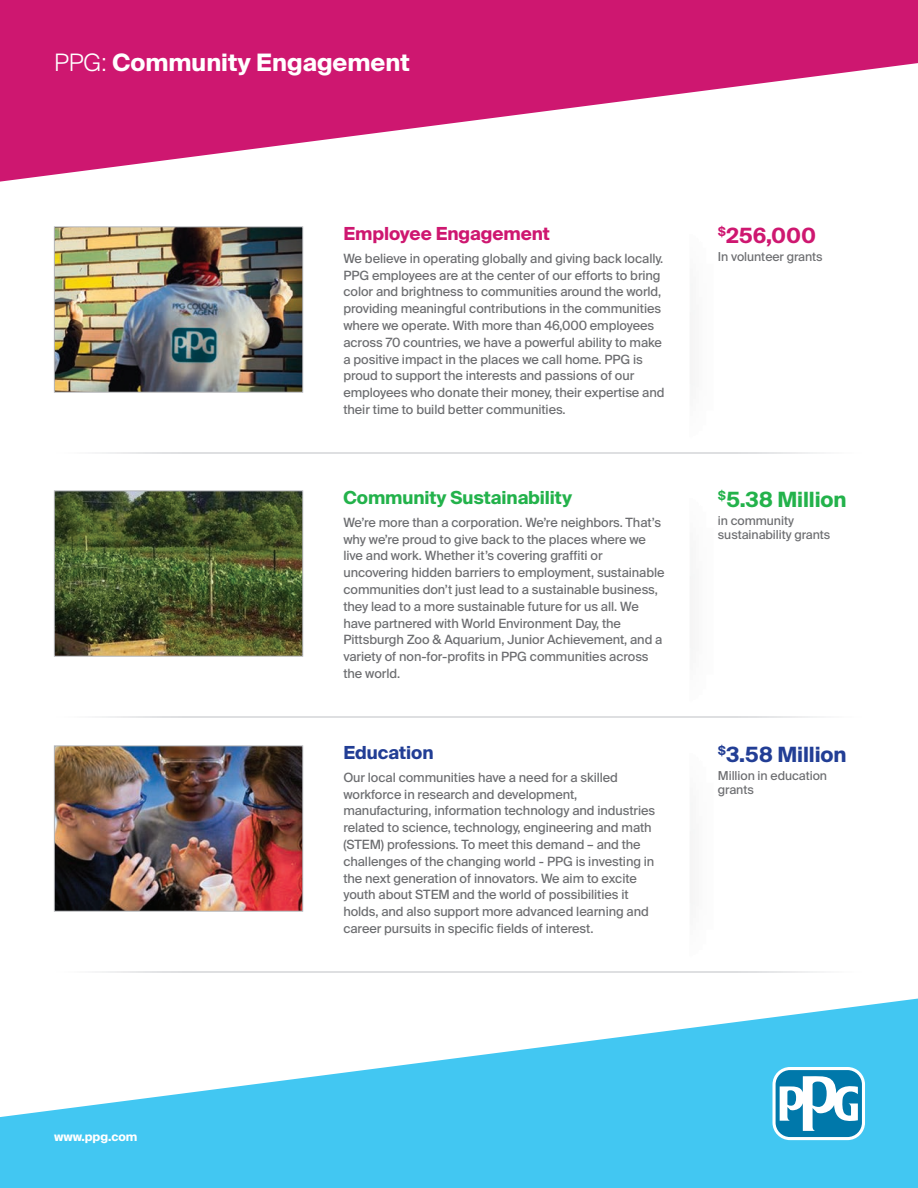
<style>
.page{position:relative;width:918px;height:1188px;background:#fff}
.page>*{position:absolute;margin:0;border:0;box-sizing:border-box;transform-origin:0 0}
.t1{font:700 24px "Suisse Intl";color:#fff}
.t2{font:700 21px "Suisse Intl";letter-spacing:-.005em;color:#23b24b}
.t3{font:700 21px "Suisse Intl";letter-spacing:-.005em;color:#223e95}
.t4{font:700 21px "Suisse Intl";letter-spacing:-.005em;color:#ce1770}
.t5{font:700 18px "Suisse Intl";letter-spacing:-.005em;color:#23b24b}
.t6{font:700 18px "Suisse Intl";letter-spacing:-.005em;color:#ce1770}
.t7{font:700 18px "Suisse Intl";letter-spacing:-.005em;color:#223e95}
.t8{font:12.75px/16.8px "Suisse Intl";letter-spacing:-.005em;color:#6c6d70}
.t9{font:12.3px/13.5px "Suisse Intl";letter-spacing:-.005em;color:#6c6d70}
.t10{font:700 12px "Suisse Intl";color:#fff}
.s1{font-weight:300}
</style>
<div class="page">
<svg style="left:0;top:998px;width:918px;height:190px;fill:#42c7f2"></svg>
<svg style="left:0;top:0;width:918px;height:182px;fill:#ce1770"></svg>
<svg style="left:772px;top:1067px;width:93px;height:73px"></svg>
<div style="left:776px;top:1070px;width:86px;height:67px;background:#0078aa;border-radius:14px"></div>
<svg style="left:780px;top:1076px;width:78px;height:55px"></svg>
<img style="left:56px;top:228px;width:245px;height:163px">
<div style="left:54px;top:226px;width:249px;height:167px;border:1px solid #b2b3b7"></div>
<img style="left:56px;top:492px;width:245px;height:163px">
<div style="left:54px;top:490px;width:249px;height:167px;border:1px solid #b2b3b7"></div>
<img style="left:56px;top:748px;width:245px;height:162px">
<div style="left:54px;top:746px;width:249px;height:166px;border:1px solid #b2b3b7"></div>
<h1 class="t1" style="left:54px;top:54px;width:357px"><span class="s1">PPG:</span> Community Engagement</h1>
<h3 class="t6" style="left:343px;top:227px;width:208px">Employee Engagement</h3>
<p class="t8" style="left:343px;top:251px;width:323px">We believe in operating globally and giving back locally.<br>PPG employees are at the center of our efforts to bring color and brightness to communities around the world, providing meaningful contributions in the communities where we operate. With more than 46,000 employees across 70 countries, we have a powerful ability to make a positive impact in the places we call home. PPG is proud to support the interests and passions of our employees who donate their money, their expertise and their time to build better communities.</p>
<h3 class="t5" style="left:343px;top:491px;width:230px">Community Sustainability</h3>
<p class="t8" style="left:343px;top:515px;width:323px">We’re more than a corporation. We’re neighbors. That’s why we’re proud to give back to the places where we live and work. Whether it’s covering graffiti or uncovering hidden barriers to employment, sustainable communities don’t just lead to a sustainable business, they lead to a more sustainable future for us all. We have partnered with World Environment Day, the Pittsburgh Zoo &amp; Aquarium, Junior Achievement, and a variety of non-for-profits in PPG communities across the world.</p>
<h3 class="t7" style="left:343px;top:746px;width:92px">Education</h3>
<p class="t8" style="left:343px;top:770px;width:313px">Our local communities have a need for a skilled workforce in research and development, manufacturing, information technology and industries related to science, technology, engineering and math (STEM) professions. To meet this demand – and the challenges of the changing world - PPG is investing in the next generation of innovators. We aim to excite youth about STEM and the world of possibilities it holds, and also support more advanced learning and career pursuits in specific fields of interest.</p>
<h2 class="t4" style="left:718px;top:228px;width:100px"><sup>$</sup>256,000</h2>
<p class="t9" style="left:718px;top:251px;width:106px">In volunteer grants</p>
<h2 class="t2" style="left:718px;top:492px;width:130px"><sup>$</sup>5.38 Million</h2>
<p class="t9" style="left:718px;top:515px;width:114px">in community sustainability grants</p>
<h2 class="t3" style="left:718px;top:747px;width:130px"><sup>$</sup>3.58 Million</h2>
<p class="t9" style="left:718px;top:770px;width:111px">Million in education grants</p>
<p class="t10" style="left:54px;top:1132px;width:85px">www.ppg.com</p>
</div>
